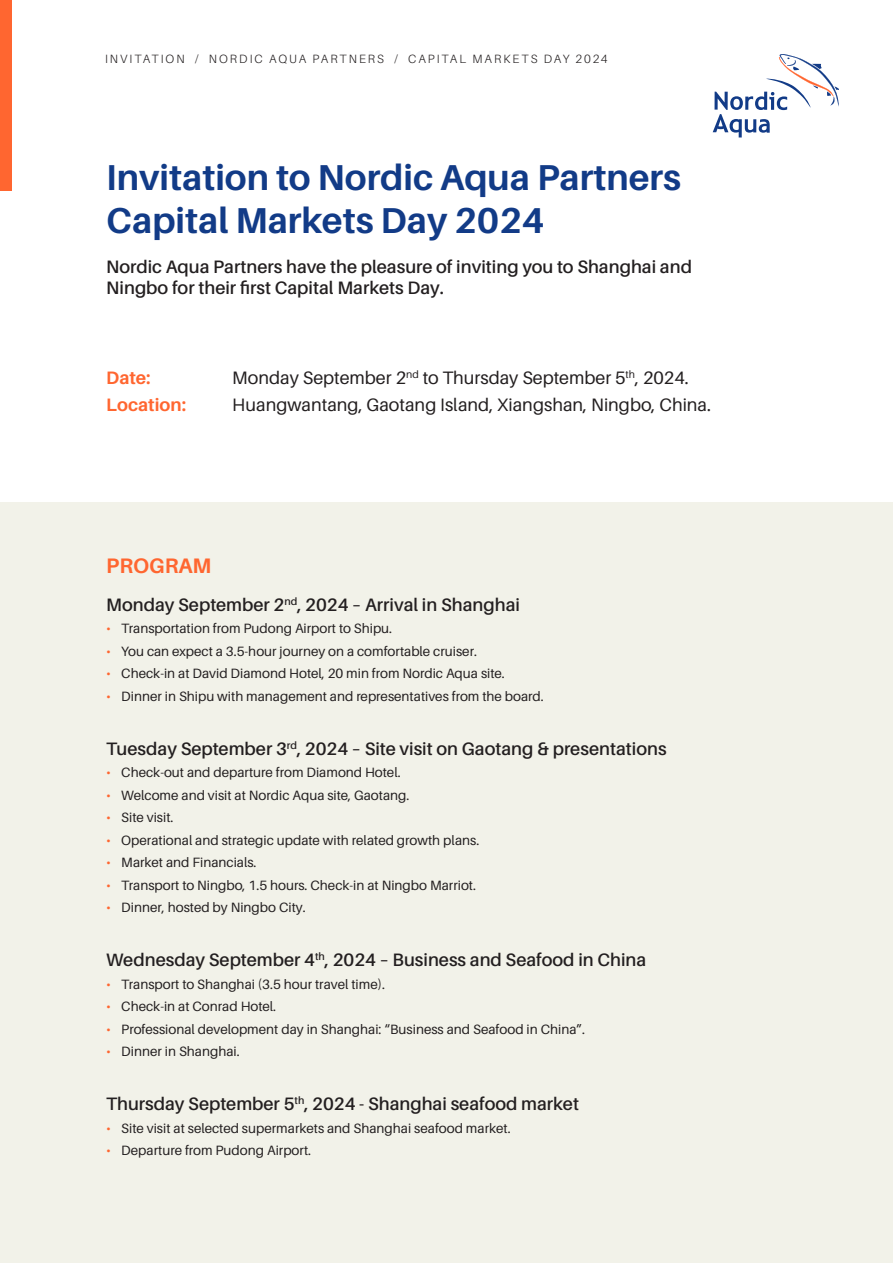
<style>
.page{position:relative;width:893px;height:1263px;background:#fff}
.page>*{position:absolute;margin:0;border:0;box-sizing:border-box;transform-origin:0 0}
.Yvirskrift_H1{font:700 36px "Aileron";color:#123b87}
.Yvirskrift_H1-2{font:700 21px "Aileron";color:#ff6630}
.Yvirskrift_H1-3{font:600 18px/21.6px "Aileron";color:#231f20}
.Yvirskrift_H1-4{font:18px "Aileron";color:#231f20}
.Yvirskrift_H1-5{font:700 18px "Aileron";color:#ff6630}
.t1{font:13.5px "Aileron";color:#231f20}
.Yvirskrift_H1-6{font:300 12px "Aileron";letter-spacing:.165em;color:#231f20}
.s1{color:#ff6630}
</style>
<div class="page">
<div style="left:0;top:502px;width:893px;height:761px;background:#f2f2e9"></div>
<div style="left:0;top:0;width:11px;height:190px;background:#ff6630"></div>
<svg style="left:713px;top:54px;width:126px;height:83px"></svg>
<p class="Yvirskrift_H1-6" style="left:105px;top:53px;width:504px">INVITATION / NORDIC AQUA PARTNERS / CAPITAL MARKETS DAY 2024</p>
<p class="Yvirskrift_H1" style="left:106px;top:157px;width:576px">Invitation to Nordic Aqua Partners</p>
<p class="Yvirskrift_H1" style="left:106px;top:200px;width:440px">Capital Markets Day 2024</p>
<p class="Yvirskrift_H1-3" style="left:106px;top:256px;width:587px">Nordic Aqua Partners have the pleasure of inviting you to Shanghai and<br>Ningbo for their first Capital Markets Day.</p>
<p class="Yvirskrift_H1-5" style="left:106px;top:367px;width:46px">Date:</p>
<p class="Yvirskrift_H1-4" style="left:232px;top:368px;width:458px">Monday September 2<sup>nd</sup> to Thursday September 5<sup>th</sup>, 2024.</p>
<p class="Yvirskrift_H1-5" style="left:106px;top:394px;width:81px">Location:</p>
<p class="Yvirskrift_H1-4" style="left:232px;top:395px;width:480px">Huangwantang, Gaotang Island, Xiangshan, Ningbo, China.</p>
<p class="Yvirskrift_H1-2" style="left:106px;top:554px;width:107px">PROGRAM</p>
<p class="Yvirskrift_H1-3" style="left:106px;top:594px;width:415px">Monday September 2<sup>nd</sup>, 2024 – Arrival in Shanghai</p>
<p class="t1" style="left:106px;top:621px;width:287px"><span class="s1">•</span> Transportation from Pudong Airport to Shipu.</p>
<p class="t1" style="left:106px;top:644px;width:372px"><span class="s1">•</span> You can expect a 3.5-hour journey on a comfortable cruiser.</p>
<p class="t1" style="left:106px;top:666px;width:400px"><span class="s1">•</span> Check-in at David Diamond Hotel, 20 min from Nordic Aqua site.</p>
<p class="t1" style="left:106px;top:689px;width:439px"><span class="s1">•</span> Dinner in Shipu with management and representatives from the board.</p>
<p class="Yvirskrift_H1-3" style="left:106px;top:738px;width:562px">Tuesday September 3<sup>rd</sup>, 2024 – Site visit on Gaotang &amp; presentations</p>
<p class="t1" style="left:106px;top:765px;width:296px"><span class="s1">•</span> Check-out and departure from Diamond Hotel.</p>
<p class="t1" style="left:106px;top:788px;width:305px"><span class="s1">•</span> Welcome and visit at Nordic Aqua site, Gaotang.</p>
<p class="t1" style="left:106px;top:810px;width:69px"><span class="s1">•</span> Site visit.</p>
<p class="t1" style="left:106px;top:833px;width:375px"><span class="s1">•</span> Operational and strategic update with related growth plans.</p>
<p class="t1" style="left:106px;top:855px;width:152px"><span class="s1">•</span> Market and Financials.</p>
<p class="t1" style="left:106px;top:878px;width:371px"><span class="s1">•</span> Transport to Ningbo, 1.5 hours. Check-in at Ningbo Marriot.</p>
<p class="t1" style="left:106px;top:900px;width:201px"><span class="s1">•</span> Dinner, hosted by Ningbo City.</p>
<p class="Yvirskrift_H1-3" style="left:106px;top:949px;width:542px">Wednesday September 4<sup>th</sup>, 2024 – Business and Seafood in China</p>
<p class="t1" style="left:106px;top:977px;width:280px"><span class="s1">•</span> Transport to Shanghai (3.5 hour travel time).</p>
<p class="t1" style="left:106px;top:999px;width:171px"><span class="s1">•</span> Check-in at Conrad Hotel.</p>
<p class="t1" style="left:106px;top:1022px;width:480px"><span class="s1">•</span> Professional development day in Shanghai: “Business and Seafood in China”.</p>
<p class="t1" style="left:106px;top:1044px;width:135px"><span class="s1">•</span> Dinner in Shanghai.</p>
<p class="Yvirskrift_H1-3" style="left:106px;top:1093px;width:474px">Thursday September 5<sup>th</sup>, 2024 - Shanghai seafood market</p>
<p class="t1" style="left:106px;top:1121px;width:406px"><span class="s1">•</span> Site visit at selected supermarkets and Shanghai seafood market.</p>
<p class="t1" style="left:106px;top:1143px;width:206px"><span class="s1">•</span> Departure from Pudong Airport.</p>
</div>
